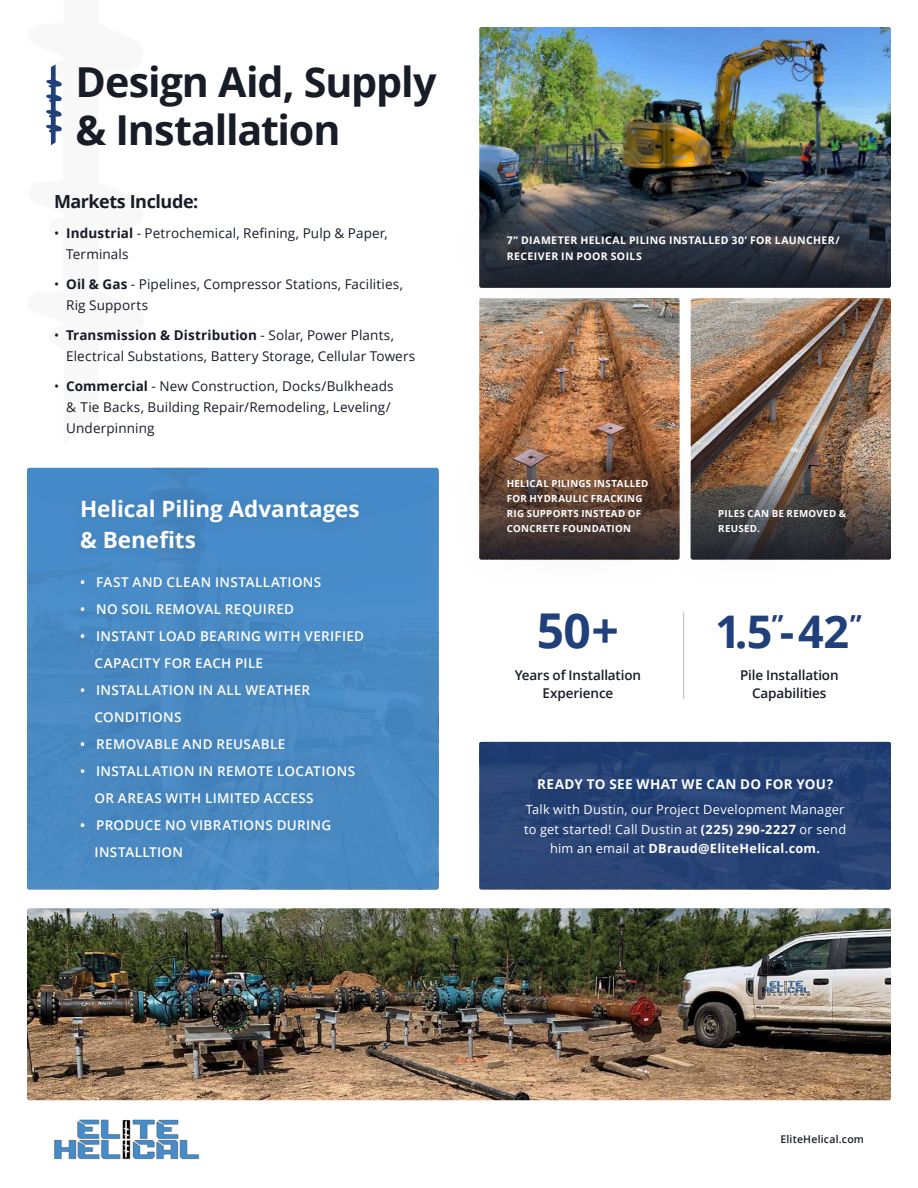
<style>
.page{position:relative;width:918px;height:1188px;background:#fff}
.page>*{position:absolute;margin:0;border:0;box-sizing:border-box;transform-origin:0 0}
.t1{font:700 48px "Open Sans";color:#1f407a}
.t2{font:700 45px "Open Sans";color:#1f407a}
.t3{font:700 41.25px/48px "Open Sans";letter-spacing:-.025em;color:#181c27}
.t4{font:700 22.5px/31.5px "Open Sans";letter-spacing:-.005em;color:#fff}
.t5{font:700 18px "Open Sans";letter-spacing:-.025em;color:#181c27}
.t6{font:13.5px/21px "Open Sans";letter-spacing:.01em;color:#181c27}
.t7{font:600 13.5px/27px "Open Sans";letter-spacing:.025em;color:#fff}
.t8{font:600 13.5px/18px "Open Sans";letter-spacing:-.01em;color:#181c27;text-align:center}
.t9{font:700 13.5px "Open Sans";letter-spacing:.03em;color:#fff}
.t10{font:12.75px/19.5px "Open Sans";letter-spacing:.025em;color:#fff;text-align:center}
.t11{font:600 10.65px "Open Sans";letter-spacing:.02em;color:#181c27}
.t12{font:700 10.5px/16.5px "Open Sans";letter-spacing:.035em;color:#fff}
.t13{font:700 9.75px/15px "Open Sans";letter-spacing:.025em;color:#fff}
.s1{font-weight:700}
</style>
<div class="page">
<img style="left:54px;top:1119px;width:146px;height:41px">
<img style="left:27px;top:908px;width:864px;height:192px">
<div style="left:27px;top:468px;width:412px;height:421px;background:#478cca;border-radius:2px"></div>
<img style="left:479px;top:27px;width:412px;height:155px">
<div style="left:456px;top:178px;width:430px;height:141px;background:#000;opacity:.6"></div>
<div style="left:67px;top:485px;width:311px;height:387px;background:#4889c2"></div>
<img style="left:479px;top:298px;width:201px;height:123px">
<img style="left:691px;top:298px;width:200px;height:153px">
<div style="left:666px;top:451px;width:227px;height:138px;background:#000;opacity:.6"></div>
<div style="left:452px;top:421px;width:246px;height:170px;background:#000;opacity:.6"></div>
<div style="left:479px;top:742px;width:412px;height:148px;background:#264274;border-radius:2px"></div>
<svg style="left:46px;top:64px;width:16px;height:81px"></svg>
<hr style="left:683px;top:612px;width:1px;height:87px;background:#181c27">
<h3 class="t3" style="left:76px;top:57px;width:362px">Design Aid, Supply &amp; Installation</h3>
<h3 class="t5" style="left:54px;top:189px;width:146px">Markets Include:</h3>
<p class="t6" style="left:66px;top:222px;width:323px;text-indent:-12px">• <span class="s1">Industrial</span> - Petrochemical, Refining, Pulp &amp; Paper,<br>Terminals</p>
<p class="t6" style="left:66px;top:273px;width:338px;text-indent:-12px">• <span class="s1">Oil &amp; Gas</span> - Pipelines, Compressor Stations, Facilities,<br>Rig Supports</p>
<p class="t6" style="left:66px;top:324px;width:351px;text-indent:-12px">• <span class="s1">Transmission &amp; Distribution</span> - Solar, Power Plants,<br>Electrical Substations, Battery Storage, Cellular Towers</p>
<p class="t6" style="left:66px;top:375px;width:329px;text-indent:-12px">• <span class="s1">Commercial</span> - New Construction, Docks/Bulkheads &amp; Tie Backs, Building Repair/Remodeling, Leveling/<br>Underpinning</p>
<h3 class="t4" style="left:80px;top:492px;width:281px">Helical Piling Advantages &amp; Benefits</h3>
<p class="t7" style="left:80px;top:568px;width:243px">• FAST AND CLEAN INSTALLATIONS</p>
<p class="t7" style="left:80px;top:595px;width:216px">• NO SOIL REMOVAL REQUIRED</p>
<p class="t7" style="left:95px;top:622px;width:271px;text-indent:-15px">• INSTANT LOAD BEARING WITH VERIFIED<br>CAPACITY FOR EACH PILE</p>
<p class="t7" style="left:95px;top:676px;width:217px;text-indent:-15px">• INSTALLATION IN ALL WEATHER<br>CONDITIONS</p>
<p class="t7" style="left:80px;top:730px;width:207px">• REMOVABLE AND REUSABLE</p>
<p class="t7" style="left:95px;top:757px;width:262px;text-indent:-15px">• INSTALLATION IN REMOTE LOCATIONS<br>OR AREAS WITH LIMITED ACCESS</p>
<p class="t7" style="left:95px;top:811px;width:238px;text-indent:-15px">• PRODUCE NO VIBRATIONS DURING<br>INSTALLTION</p>
<p class="t12" style="left:507px;top:232px;width:335px">7” DIAMETER HELICAL PILING INSTALLED 30’ FOR LAUNCHER/<br>RECEIVER IN POOR SOILS</p>
<p class="t13" style="left:507px;top:476px;width:143px">HELICAL PILINGS INSTALLED<br>FOR HYDRAULIC FRACKING<br>RIG SUPPORTS INSTEAD OF<br>CONCRETE FOUNDATION</p>
<h1 class="t1" style="left:537px;top:597px;width:84px">50+</h1>
<p class="t8" style="left:515px;top:665px;width:128px">Years of Installation<br>Experience</p>
<p class="t13" style="left:718px;top:506px;width:129px">PILES CAN BE REMOVED &amp;<br>REUSED.</p>
<h2 class="t2" style="left:715px;top:600px;width:148px">1.5<sup>”</sup>-42<sup>”</sup></h2>
<p class="t8" style="left:740px;top:665px;width:100px">Pile Installation<br>Capabilities</p>
<p class="t9" style="left:537px;top:774px;width:298px">READY TO SEE WHAT WE CAN DO FOR YOU?</p>
<p class="t10" style="left:524px;top:799px;width:324px">Talk with Dustin, our Project Development Manager to get started! Call Dustin at <span class="s1">(225) 290-2227</span> or send him an email at <span class="s1">DBraud@EliteHelical.com.</span></p>
<p class="t11" style="left:780px;top:1132px;width:85px">EliteHelical.com</p>
</div>
